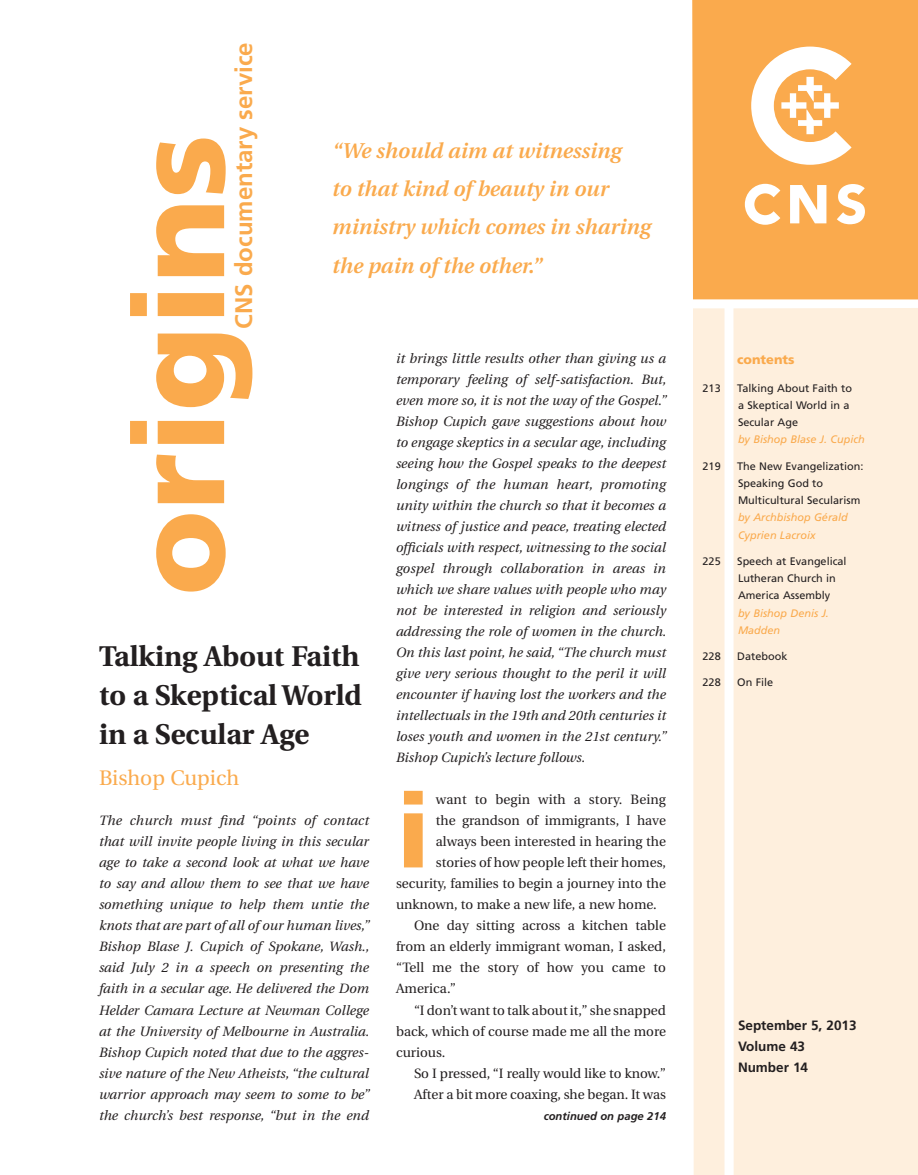
<style>
.page{position:relative;width:918px;height:1175px;background:#fff}
.page>*{position:absolute;margin:0;border:0;box-sizing:border-box;transform-origin:0 0}
._1d_FP_Drop{font:900 103.8px "Frutiger";color:#faaa4d}
._1a_FP_Title{font:700 28.5px/39px "Utopia";color:#231f20;text-align:justify}
.t1{font:700 24px "Frutiger";color:#faaa4d}
._1f_FP_Quote{font:italic 600 21.3px/38.2px "Utopia";color:#faaa4d}
._1b_FP_Byline{font:21px "Utopia";color:#faaa4d}
._1c_FP_Intro{font:italic 13.5px/21px "Utopia";letter-spacing:.005em;color:#231f20;text-align:justify}
._1e_FP_Body{font:13.5px/21px "Utopia";color:#231f20;text-align:justify}
._1d_FP_Drop-2{font:13.5px "Utopia";color:#231f20}
.z1_FP_date_volume{font:700 13.5px "Frutiger";color:#231f20}
.t2{font:900 12.75px "Frutiger";color:#faaa4d}
.z2_FP_continued_on{font:italic 700 11.25px "Frutiger";color:#231f20}
._1_Contents_body{font:10.8px/17.2px "Frutiger";color:#231f20}
._1_Contents_byline{font:italic 10.8px/17.2px "Frutiger";color:#faaa4d}
</style>
<div class="page">
<div style="left:693px;top:308px;width:31px;height:866px;background:#feefdd"></div>
<div style="left:734px;top:308px;width:184px;height:866px;background:#feefdd"></div>
<div style="left:692px;top:0;width:226px;height:299px;background:#faaa4d"></div>
<svg style="left:790px;top:185px;width:36px;height:38px"></svg>
<svg style="left:837px;top:184px;width:28px;height:40px"></svg>
<svg style="left:745px;top:184px;width:35px;height:41px"></svg>
<svg style="left:751px;top:47px;width:101px;height:118px"></svg>
<svg style="left:130px;top:138px;width:122px;height:453px"></svg>
<p class="t1" style="left:230px;top:329px;width:288px;rotate:-90deg">CNS documentary service</p>
<p class="_1f_FP_Quote" style="left:332px;top:132px;width:320px">“We should aim at witnessing<br>to that kind of beauty in our ministry which comes in sharing the pain of the other.”</p>
<p class="_1a_FP_Title" style="left:99px;top:637px;width:264px">Talking About Faith to a Skeptical World in a Secular Age</p>
<p class="_1b_FP_Byline" style="left:99px;top:766px;width:142px">Bishop Cupich</p>
<p class="_1c_FP_Intro" style="left:99px;top:810px;width:272px">The church must find “points of contact that will invite people living in this secular age to take a second look at what we have to say and allow them to see that we have something unique to help them untie the knots that are part of all of our human lives,” Bishop Blase J. Cupich of Spokane, Wash., said July 2 in a speech on presenting the faith in a secular age. He delivered the Dom Helder Camara Lecture at Newman College at the University of Melbourne in Australia.<br>Bishop Cupich noted that due to the aggres&shy;sive nature of the New Atheists, “the cultural warrior approach may seem to some to be” the church’s best response, “but in the end</p>
<p class="_1c_FP_Intro" style="left:396px;top:348px;width:272px">it brings little results other than giving us a</p>
<p class="t2" style="left:737px;top:351px;width:59px">contents</p>
<p class="_1c_FP_Intro" style="left:396px;top:369px;width:272px">temporary feeling of self-satisfaction. But, even more so, it is not the way of the Gospel.” Bishop Cupich gave suggestions about how to engage skeptics in a secular age, including seeing how the Gospel speaks to the deepest longings of the human heart, promoting unity within the church so that it becomes a witness of justice and peace, treating elected officials with respect, witnessing to the social gospel through collaboration in areas in which we share values with people who may not be interested in religion and seriously addressing the role of women in the church.<br>On this last point, he said, “The church must give very serious thought to the peril it will encounter if having lost the workers and the intellectuals in the 19th and 20th centuries it loses youth and women in the 21st century.” Bishop Cupich’s lecture follows.</p>
<p class="_1d_FP_Drop" style="left:396px;top:768px;width:36px">i</p>
<p class="_1d_FP_Drop-2" style="left:436px;top:792px;width:232px">want to begin with a story. Being</p>
<p class="_1_Contents_body" style="left:703px;top:379px;width:20px">213</p>
<p class="_1_Contents_body" style="left:737px;top:379px;width:116px">Talking About Faith to a Skeptical World in a<br>Secular Age</p>
<p class="_1_Contents_byline" style="left:738px;top:431px;width:128px">by Bishop Blase J. Cupich</p>
<p class="_1_Contents_body" style="left:703px;top:457px;width:20px">219</p>
<p class="_1_Contents_body" style="left:737px;top:457px;width:128px">The New Evangelization:<br>Speaking God to<br>Multicultural Secularism</p>
<p class="_1_Contents_byline" style="left:738px;top:509px;width:111px">by Archbishop Gérald<br>Cyprien Lacroix</p>
<p class="_1_Contents_body" style="left:703px;top:552px;width:20px">225</p>
<p class="_1_Contents_body" style="left:737px;top:552px;width:111px">Speech at Evangelical<br>Lutheran Church in<br>America Assembly</p>
<p class="_1_Contents_byline" style="left:738px;top:604px;width:92px">by Bishop Denis J.<br>Madden</p>
<p class="_1_Contents_body" style="left:703px;top:648px;width:20px">228</p>
<p class="_1_Contents_body" style="left:737px;top:648px;width:52px">Datebook</p>
<p class="_1_Contents_body" style="left:703px;top:674px;width:20px">228</p>
<p class="_1_Contents_body" style="left:737px;top:674px;width:37px">On File</p>
<p class="_1d_FP_Drop-2" style="left:436px;top:813px;width:232px">the grandson of immigrants, I have</p>
<p class="_1d_FP_Drop-2" style="left:436px;top:834px;width:232px">always been interested in hearing the</p>
<p class="_1d_FP_Drop-2" style="left:436px;top:855px;width:232px">stories of how people left their homes,</p>
<p class="_1d_FP_Drop-2" style="left:396px;top:876px;width:272px">security, families to begin a journey into the</p>
<p class="_1d_FP_Drop-2" style="left:396px;top:897px;width:262px">unknown, to make a new life, a new home.</p>
<p class="_1e_FP_Body" style="left:396px;top:915px;width:271px;text-indent:18px">One day sitting across a kitchen table from an elderly immigrant woman, I asked, “Tell me the story of how you came to America.”</p>
<p class="_1e_FP_Body" style="left:396px;top:999px;width:271px;text-indent:18px">“I don’t want to talk about it,” she snapped back, which of course made me all the more curious.</p>
<p class="_1e_FP_Body" style="left:414px;top:1062px;width:254px">So I pressed, “I really would like to know.”</p>
<p class="_1e_FP_Body" style="left:414px;top:1083px;width:254px">After a bit more coaxing, she began. It was</p>
<p class="z1_FP_date_volume" style="left:738px;top:1017px;width:120px">September 5, 2013</p>
<p class="z1_FP_date_volume" style="left:738px;top:1038px;width:69px">Volume 43</p>
<p class="z1_FP_date_volume" style="left:738px;top:1059px;width:72px">Number 14</p>
<p class="z2_FP_continued_on" style="left:544px;top:1109px;width:124px">continued on page 214</p>
</div>
